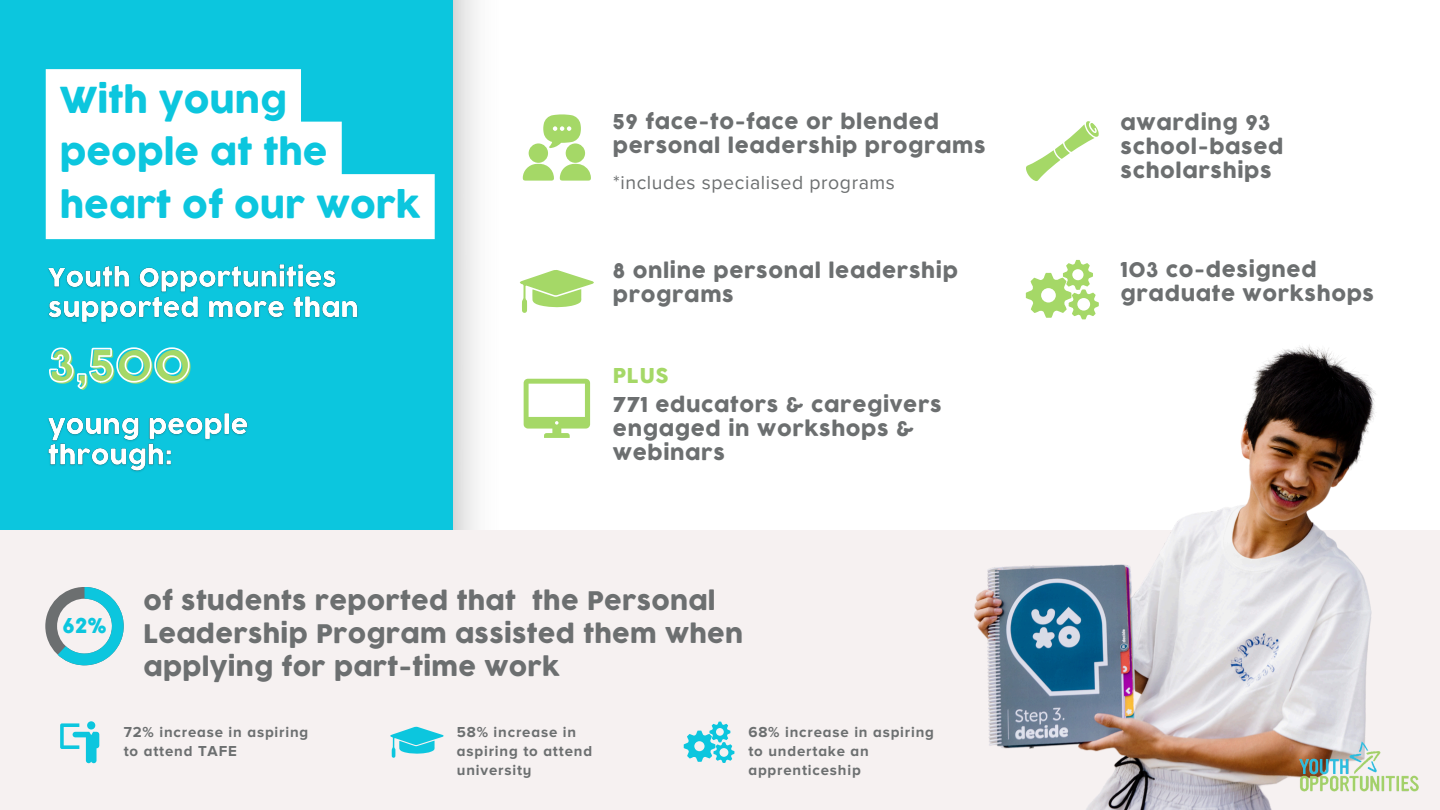
<style>
.page{position:relative;width:1440px;height:810px;background:#fff}
.page>*{position:absolute;margin:0;border:0;box-sizing:border-box;transform-origin:0 0}
.t1{font:44px "COCOGOOSE";color:#a5d867}
.t2{font:35px/52.5px "COCOGOOSE";color:#0cc6de}
.t3{font:25px/33px "COCOGOOSE";letter-spacing:.01em;color:#6c6f70}
.t4{font:20px/24px "COCOGOOSE";letter-spacing:.03em;color:#6c6f70}
.t5{font:20px "COCOGOOSE";color:#a5d867}
.t6{font:20px "COCOGOOSE";color:#0cc6de}
.t7{font:19.5px "Proxima Nova";letter-spacing:.03em;color:#6c6f70}
.t8{font:700 15px/18.8px "Proxima Nova A";letter-spacing:.055em;color:#6c6f70}
</style>
<div class="page">
<svg style="left:543px;top:114px;width:38px;height:34px"></svg>
<svg style="left:523px;top:164px;width:31px;height:17px"></svg>
<svg style="left:560px;top:163px;width:31px;height:18px"></svg>
<div style="left:529px;top:143px;width:19px;height:20px;background:#a5d867;border-radius:50%"></div>
<div style="left:566px;top:143px;width:19px;height:20px;background:#a5d867;border-radius:50%"></div>
<svg style="left:524px;top:379px;width:66px;height:59px"></svg>
<svg style="left:1026px;top:260px;width:73px;height:50px"></svg>
<svg style="left:1026px;top:121px;width:73px;height:60px"></svg>
<svg style="left:520px;top:270px;width:74px;height:43px"></svg>
<div style="left:0;top:0;width:453px;height:709px;background:#0cc6de"></div>
<div style="left:0;top:530px;width:1440px;height:280px;background:#f6f1f1"></div>
<img style="left:974px;top:310px;width:402px;height:500px">
<svg style="left:45px;top:587px;width:79px;height:78px"></svg>
<svg style="left:60px;top:723px;width:39px;height:40px"></svg>
<div style="left:87px;top:721px;width:8px;height:9px;background:#0cc6de;border-radius:50%"></div>
<svg style="left:390px;top:727px;width:54px;height:31px"></svg>
<svg style="left:684px;top:722px;width:50px;height:41px"></svg>
<img style="left:48px;top:264px;width:310px;height:59px">
<img style="left:48px;top:413px;width:200px;height:59px">
<svg style="left:49px;top:347px;width:141px;height:42px"></svg>
<svg style="left:46px;top:69px;width:389px;height:170px;fill:#fff"></svg>
<img style="left:1295px;top:737px;width:124px;height:60px">
<p class="t2" style="left:60px;top:75px;width:362px">With young people at the heart of our work</p>
<h1 class="t1" style="left:50px;top:337px;width:144px">3,500</h1>
<h5 class="t4" style="left:613px;top:110px;width:374px">59 face-to-face or blended personal leadership programs</h5>
<h5 class="t7" style="left:613px;top:171px;width:283px">*includes specialised programs</h5>
<h5 class="t4" style="left:613px;top:260px;width:346px">8 online personal leadership programs</h5>
<p class="t5" style="left:613px;top:361px;width:57px">PLUS</p>
<h2 class="t4" style="left:613px;top:394px;width:330px">771 educators &amp; caregivers engaged in workshops &amp; webinars</h2>
<p class="t6" style="left:63px;top:612px;width:45px">62%</p>
<h5 class="t3" style="left:143px;top:585px;width:601px">of students reported that the Personal<br>Leadership Program assisted them when applying for part-time work</h5>
<h5 class="t8" style="left:124px;top:723px;width:186px">72% increase in aspiring to attend TAFE</h5>
<p class="t8" style="left:457px;top:723px;width:137px">58% increase in aspiring to attend university</p>
<p class="t8" style="left:748px;top:723px;width:187px">68% increase in aspiring to undertake an apprenticeship</p>
<p class="t4" style="left:1121px;top:112px;width:165px">awarding 93 school-based scholarships</p>
<p class="t4" style="left:1121px;top:259px;width:255px">103 co-designed graduate workshops</p>
</div>
